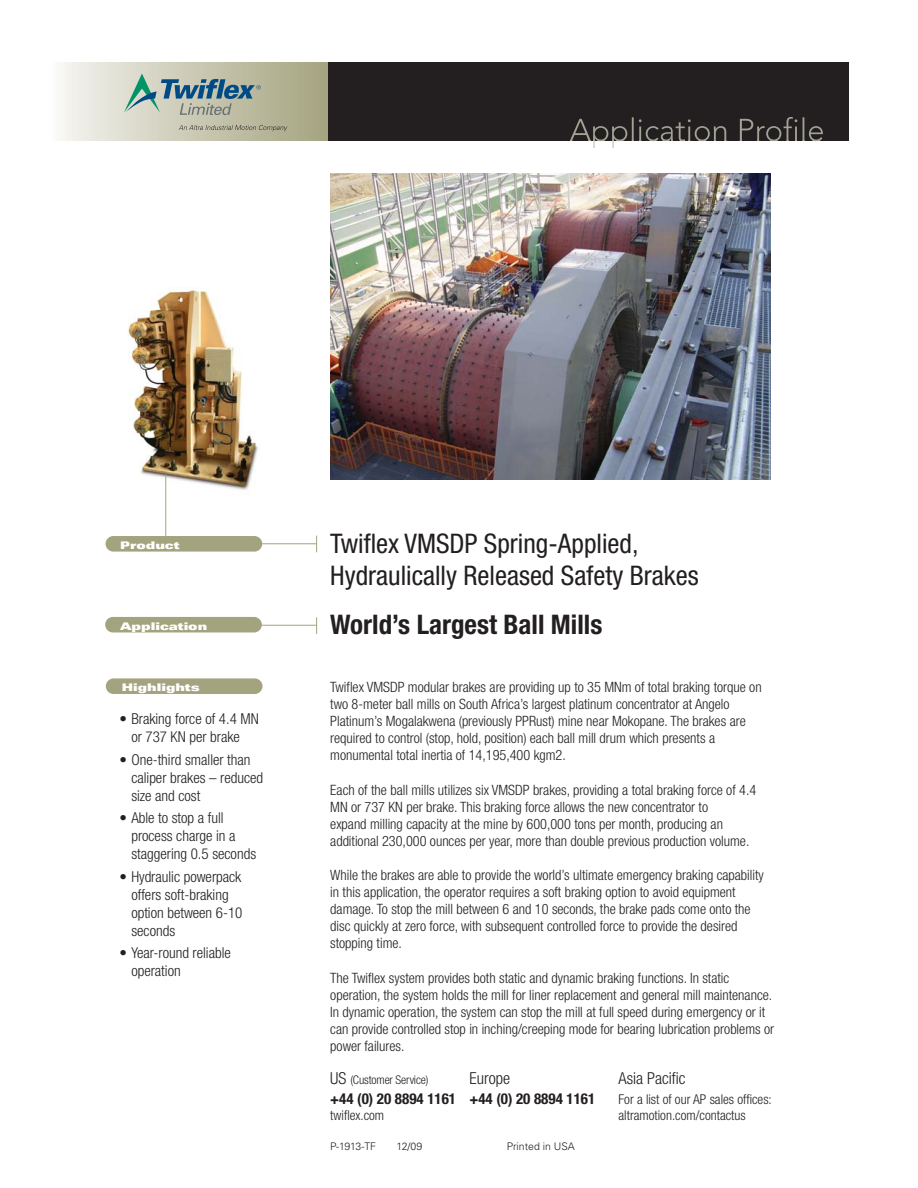
<style>
.page{position:relative;width:918px;height:1188px;background:#fff}
.page>*{position:absolute;margin:0;border:0;box-sizing:border-box;transform-origin:0 0}
.t1{font:condensed 27px/32.4px "Helvetica Neue";color:#231f20}
.t2{font:700 condensed 27px "Helvetica Neue";color:#231f20}
.t3{font:300 condensed 16.5px "Helvetica Neue LT Std";color:#231f20}
.t4{font:300 condensed 15px/18px "Helvetica Neue";color:#231f20}
.t5{font:700 condensed 15px "Helvetica Neue LT Std";color:#231f20}
.t6{font:300 condensed 14.25px/17.1px "Helvetica Neue";color:#231f20}
.t7{font:300 condensed 13.5px/16.5px "Helvetica Neue LT Std";color:#231f20}
.t8{font:300 condensed 12px "Helvetica Neue";letter-spacing:-.01em;color:#231f20}
.t9{font:10.5px "Univers LT Std X Black Ex";color:#fff}
.t10{font:300 10.5px "Univers LT Std";color:#231f20}
.s1{font-family:"Helvetica Neue LT Std";font-size:16.5px}
.s2{font-family:"Helvetica Neue LT Std"}
</style>
<div class="page">
<img style="left:128px;top:287px;width:130px;height:210px">
<div style="left:105px;top:617px;width:157px;height:15px;background:#a4a37f;border-radius:8px"></div>
<div style="left:106px;top:536px;width:156px;height:16px;background:#a4a37f;border-radius:8px"></div>
<hr style="left:239px;top:543px;width:78px;height:1px;background:#a4a37f">
<hr style="left:165px;top:474px;width:1px;height:62px;background:#a4a37f">
<svg style="left:316px;top:536px;width:1px;height:16px"></svg>
<svg style="left:316px;top:617px;width:1px;height:17px"></svg>
<hr style="left:239px;top:625px;width:78px;height:1px;background:#a4a37f">
<img style="left:331px;top:174px;width:440px;height:306px">
<div style="left:106px;top:678px;width:157px;height:16px;background:#a4a37f;border-radius:8px"></div>
<div style="left:52px;top:62px;width:277px;height:79px;background:linear-gradient(to right,#f7f6f3,#a3a17d)"></div>
<div style="left:329px;top:62px;width:520px;height:79px;background:#231f20"></div>
<svg style="left:570px;top:117px;width:253px;height:24px"></svg>
<svg style="left:179px;top:125px;width:108px;height:6px"></svg>
<svg style="left:124px;top:74px;width:137px;height:41px;background:#99aca6"></svg>
<p class="t9" style="left:120px;top:541px;width:61px">Product</p>
<p class="t9" style="left:120px;top:622px;width:89px">Application</p>
<p class="t9" style="left:122px;top:683px;width:80px">Highlights</p>
<p class="t4" style="left:120px;top:711px;width:141px;text-align:center">• Braking force of 4.4 MN or 737 KN per brake</p>
<p class="t4" style="left:131px;top:751px;width:133px;text-indent:-12px">• One-third smaller than caliper brakes – reduced size and cost</p>
<p class="t4" style="left:131px;top:810px;width:126px;text-indent:-12px">• Able to stop a full process charge in a staggering 0.5 seconds</p>
<p class="t4" style="left:131px;top:868px;width:113px;text-indent:-12px">• Hydraulic powerpack offers soft-braking option between 6-10 seconds</p>
<p class="t4" style="left:131px;top:945px;width:101px;text-indent:-12px">• Year-round reliable operation</p>
<h1 class="t1" style="left:330px;top:529px;width:370px">Twiflex VMSDP Spring-Applied,<br>Hydraulically Released Safety Brakes</h1>
<h1 class="t2" style="left:330px;top:615px;width:274px">World’s Largest Ball Mills</h1>
<p class="t6" style="left:330px;top:680px;width:433px">Twiflex VMSDP modular brakes are providing up to 35 MNm of total braking torque on two 8-meter ball mills on South Africa’s largest platinum concentrator at Angelo Platinum’s Mogalakwena (previously PPRust) mine near Mokopane. The brakes are required to control (stop, hold, position) each ball mill drum which presents a monumental total inertia of 14,195,400 kgm2.</p>
<p class="t6" style="left:330px;top:782px;width:428px">Each of the ball mills utilizes six VMSDP brakes, providing a total braking force of 4.4<br>MN or 737 KN per brake. This braking force allows the new concentrator to<br>expand milling capacity at the mine by 600,000 tons per month, producing an additional 230,000 ounces per year, more than double previous production volume.</p>
<p class="t6" style="left:330px;top:868px;width:435px">While the brakes are able to provide the world’s ultimate emergency braking capability in this application, the operator requires a soft braking option to avoid equipment damage. To stop the mill between 6 and 10 seconds, the brake pads come onto the disc quickly at zero force, with subsequent controlled force to provide the desired stopping time.</p>
<p class="t6" style="left:330px;top:970px;width:445px">The Twiflex system provides both static and dynamic braking functions. In static operation, the system holds the mill for liner replacement and general mill maintenance.<br>In dynamic operation, the system can stop the mill at full speed during emergency or it can provide controlled stop in inching/creeping mode for bearing lubrication problems or power failures.</p>
<p class="t8" style="left:330px;top:1076px;width:100px"><span class="s1">US</span> <span class="s2">(</span>Customer Service)</p>
<p class="t5" style="left:330px;top:1090px;width:127px">+44 (0) 20 8894 1161</p>
<p class="t7" style="left:330px;top:1107px;width:55px">twiflex.com</p>
<p class="t3" style="left:469px;top:1069px;width:42px">Europe</p>
<p class="t5" style="left:469px;top:1090px;width:127px">+44 (0) 20 8894 1161</p>
<p class="t10" style="left:330px;top:1140px;width:47px">P-1913-TF</p>
<p class="t10" style="left:397px;top:1140px;width:27px">12/09</p>
<p class="t10" style="left:507px;top:1140px;width:69px">Printed in USA</p>
<p class="t3" style="left:619px;top:1069px;width:69px">Asia Pacific</p>
<p class="t7" style="left:619px;top:1091px;width:155px">For a list of our AP sales offices: altramotion.com/contactus</p>
</div>
